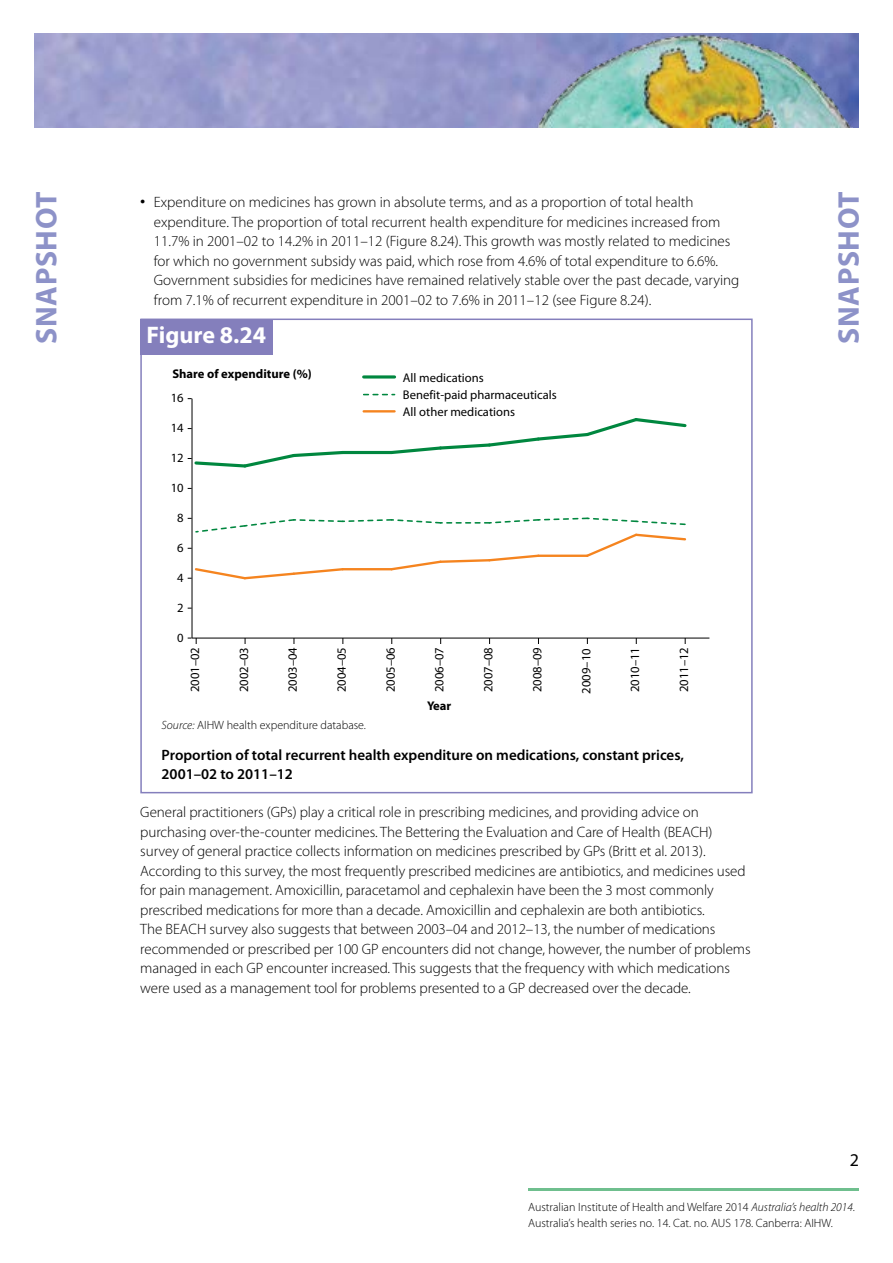
<style>
.page{position:relative;width:893px;height:1263px;background:#fff}
.page>*{position:absolute;margin:0;border:0;box-sizing:border-box;transform-origin:0 0}
.t1{font:700 30px "Myriad Pro";letter-spacing:.02em;color:#8d92c8}
.t2{font:700 24px "Myriad Pro";color:#fff}
.t3{font:18px "Myriad Pro";color:#000}
.BODY_-_Text{font:300 15px/19.5px "Myriad Pro";letter-spacing:-.005em;color:#000}
.BODY_-_Bullet_Text{font:300 15px/19.5px "Myriad Pro";color:#000}
.t4{font:600 15px/18.8px "Myriad Pro";color:#000}
.t5{font:12.6px "Myriad Pro";color:#000}
.t6{font:700 12.6px "Myriad Pro";color:#000}
.t7{font:300 12px/16.5px "Myriad Pro";color:#000}
.s1{font-size:21px}
.s2{font-style:italic}
</style>
<div class="page">
<img style="left:34px;top:34px;width:825px;height:93px">
<img style="left:530px;top:34px;width:322px;height:93px">
<hr style="left:528px;top:1188px;width:331px;height:2px;background:#6fbf8e">
<svg style="left:140px;top:318px;width:613px;height:476px"></svg>
<div style="left:140px;top:319px;width:132px;height:35px;background:#847fbc"></div>
<h1 class="t1" style="left:27px;top:344px;width:153px;rotate:-90deg">SNAPSHOT</h1>
<h1 class="t1" style="left:829px;top:344px;width:153px;rotate:-90deg">SNAPSHOT</h1>
<p class="BODY_-_Bullet_Text" style="left:154px;top:192px;width:587px;text-indent:-14px"><span class="s1">•</span> Expenditure on medicines has grown in absolute terms, and as a proportion of total health expenditure. The proportion of total recurrent health expenditure for medicines increased from 11.7% in 2001–02 to 14.2% in 2011–12 (Figure 8.24). This growth was mostly related to medicines for which no government subsidy was paid, which rose from 4.6% of total expenditure to 6.6%.<br>Government subsidies for medicines have remained relatively stable over the past decade, varying from 7.1% of recurrent expenditure in 2001–02 to 7.6% in 2011–12 (see Figure 8.24).</p>
<h2 class="t2" style="left:147px;top:320px;width:121px">Figure 8.24</h2>
<p class="t6" style="left:172px;top:366px;width:141px">Share of expenditure (%)</p>
<p class="t5" style="left:171px;top:390px;width:14px">16</p>
<p class="t5" style="left:171px;top:420px;width:14px">14</p>
<p class="t5" style="left:171px;top:450px;width:14px">12</p>
<p class="t5" style="left:171px;top:480px;width:14px">10</p>
<p class="t5" style="left:177px;top:510px;width:8px">8</p>
<p class="t5" style="left:177px;top:540px;width:8px">6</p>
<p class="t5" style="left:177px;top:570px;width:8px">4</p>
<p class="t5" style="left:177px;top:600px;width:8px">2</p>
<p class="t5" style="left:177px;top:630px;width:8px">0</p>
<p class="t5" style="left:403px;top:370px;width:82px">All medications</p>
<p class="t5" style="left:403px;top:404px;width:114px">All other medications</p>
<p class="t5" style="left:403px;top:387px;width:155px">Benefit-paid pharmaceuticals</p>
<p class="t5" style="left:187px;top:692px;width:47px;rotate:-90deg">2001–02</p>
<p class="t5" style="left:236px;top:692px;width:47px;rotate:-90deg">2002–03</p>
<p class="t5" style="left:285px;top:692px;width:47px;rotate:-90deg">2003–04</p>
<p class="t5" style="left:334px;top:692px;width:47px;rotate:-90deg">2004–05</p>
<p class="t5" style="left:383px;top:692px;width:47px;rotate:-90deg">2005–06</p>
<p class="t5" style="left:432px;top:692px;width:47px;rotate:-90deg">2006–07</p>
<p class="t5" style="left:480px;top:692px;width:47px;rotate:-90deg">2007–08</p>
<p class="t5" style="left:529px;top:692px;width:47px;rotate:-90deg">2008–09</p>
<p class="t5" style="left:578px;top:693px;width:47px;rotate:-90deg">2009–10</p>
<p class="t5" style="left:627px;top:692px;width:47px;rotate:-90deg">2010–11</p>
<p class="t5" style="left:676px;top:692px;width:47px;rotate:-90deg">2011–12</p>
<p class="t6" style="left:427px;top:698px;width:26px">Year</p>
<p class="t7" style="left:162px;top:716px;width:206px"><span class="s2">Source:</span> AIHW health expenditure database.</p>
<p class="t4" style="left:162px;top:746px;width:524px">Proportion of total recurrent health expenditure on medications, constant prices,<br>2001–02 to 2011–12</p>
<p class="BODY_-_Text" style="left:140px;top:802px;width:612px">General practitioners (GPs) play a critical role in prescribing medicines, and providing advice on purchasing over-the-counter medicines. The Bettering the Evaluation and Care of Health (BEACH) survey of general practice collects information on medicines prescribed by GPs (Britt et al. 2013).<br>According to this survey, the most frequently prescribed medicines are antibiotics, and medicines used for pain management. Amoxicillin, paracetamol and cephalexin have been the 3 most commonly prescribed medications for more than a decade. Amoxicillin and cephalexin are both antibiotics.<br>The BEACH survey also suggests that between 2003–04 and 2012–13, the number of medications recommended or prescribed per 100 GP encounters did not change, however, the number of problems managed in each GP encounter increased. This suggests that the frequency with which medications were used as a management tool for problems presented to a GP decreased over the decade.</p>
<p class="t3" style="left:850px;top:1149px;width:11px">2</p>
<p class="t7" style="left:528px;top:1198px;width:328px">Australian Institute of Health and Welfare 2014 <span class="s2">Australia’s health 2014</span>.<br>Australia’s health series no. 14. Cat. no. AUS 178. Canberra: AIHW.</p>
</div>
